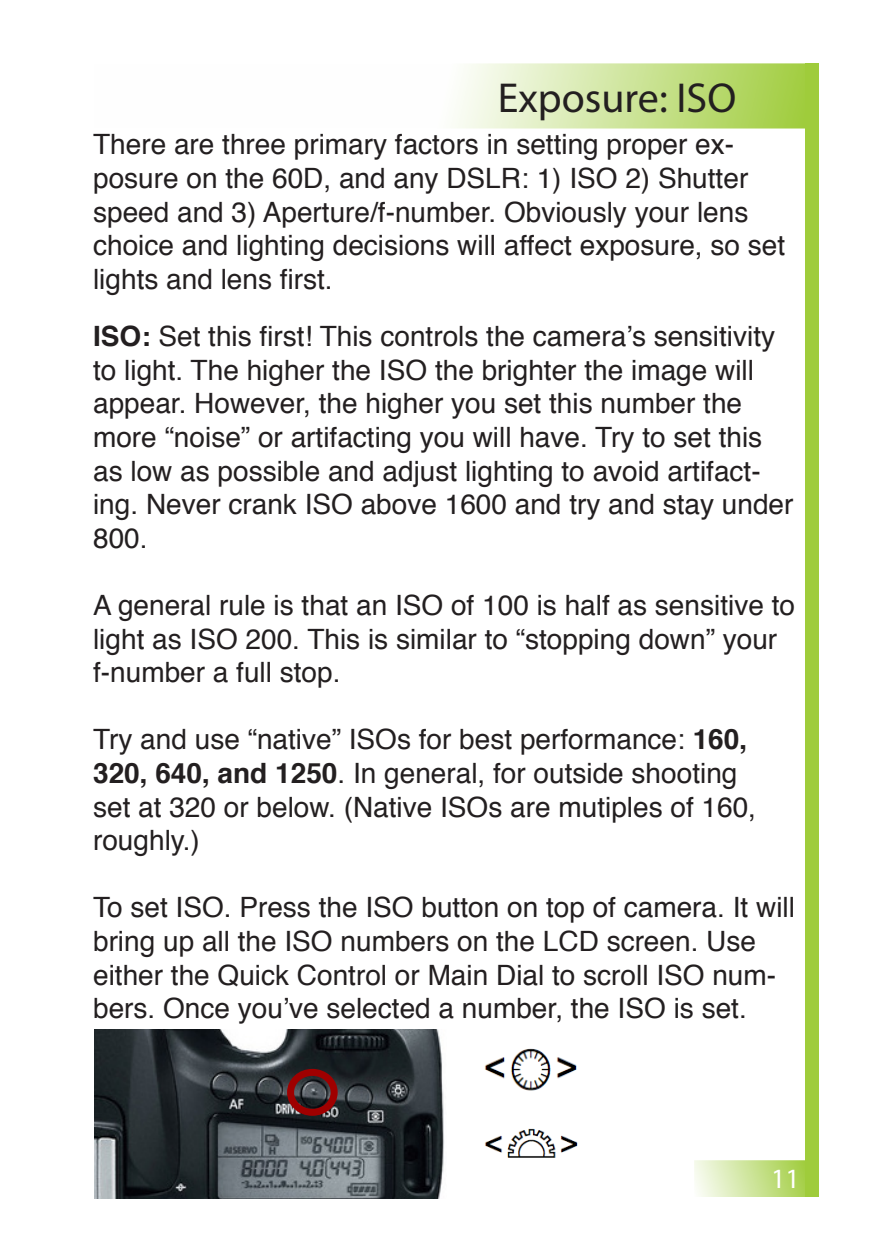
<style>
.page{position:relative;width:882px;height:1260px;background:#fff}
.page>*{position:absolute;margin:0;border:0;box-sizing:border-box;transform-origin:0 0}
.t1{font:42px "Myriad Pro";color:#231f20}
.t2{font:28px/33.6px "Helvetica";color:#231f20}
.t3{font:28px "Myriad Pro";color:#fff}
.s1{font-weight:700}
</style>
<div class="page">
<svg style="left:694px;top:1160px;width:111px;height:37px;background:#cfe59d"></svg>
<div style="left:805px;top:63px;width:14px;height:1134px;background:#9fcc3b"></div>
<svg style="left:454px;top:63px;width:351px;height:66px;background:#cee59c"></svg>
<img style="left:484px;top:1048px;width:92px;height:43px">
<img style="left:484px;top:1128px;width:94px;height:30px">
<img style="left:94px;top:1030px;width:350px;height:169px">
<div style="left:287px;top:1069px;width:51px;height:47px;border:7px solid #9f0000;border-radius:50%"></div>
<p class="t1" style="left:498px;top:72px;width:240px">Exposure: ISO</p>
<p class="t2" style="left:93px;top:129px;width:694px">There are three primary factors in setting proper ex&shy;posure on the 60D, and any DSLR: 1) ISO 2) Shutter speed and 3) Aperture/f-number. Obviously your lens choice and lighting decisions will affect exposure, so set lights and lens first.</p>
<p class="t2" style="left:93px;top:320px;width:702px"><span class="s1">ISO:</span> Set this first! This controls the camera’s sensitivity to light. The higher the ISO the brighter the image will appear. However, the higher you set this number the more “noise” or artifacting you will have. Try to set this as low as possible and adjust lighting to avoid artifact&shy;ing. Never crank ISO above 1600 and try and stay under 800.</p>
<p class="t2" style="left:93px;top:589px;width:703px">A general rule is that an ISO of 100 is half as sensitive to light as ISO 200. This is similar to “stopping down” your f-number a full stop.</p>
<p class="t2" style="left:93px;top:724px;width:665px">Try and use “native” ISOs for best performance: <span class="s1">160, 320, 640, and 1250</span>. In general, for outside shooting set at 320 or below. (Native ISOs are mutiples of 160, roughly.)</p>
<p class="t2" style="left:93px;top:892px;width:703px">To set ISO. Press the ISO button on top of camera. It will bring up all the ISO numbers on the LCD screen. Use either the Quick Control or Main Dial to scroll ISO num&shy;bers. Once you’ve selected a number, the ISO is set.</p>
<p class="t3" style="left:771px;top:1162px;width:30px">11</p>
</div>
